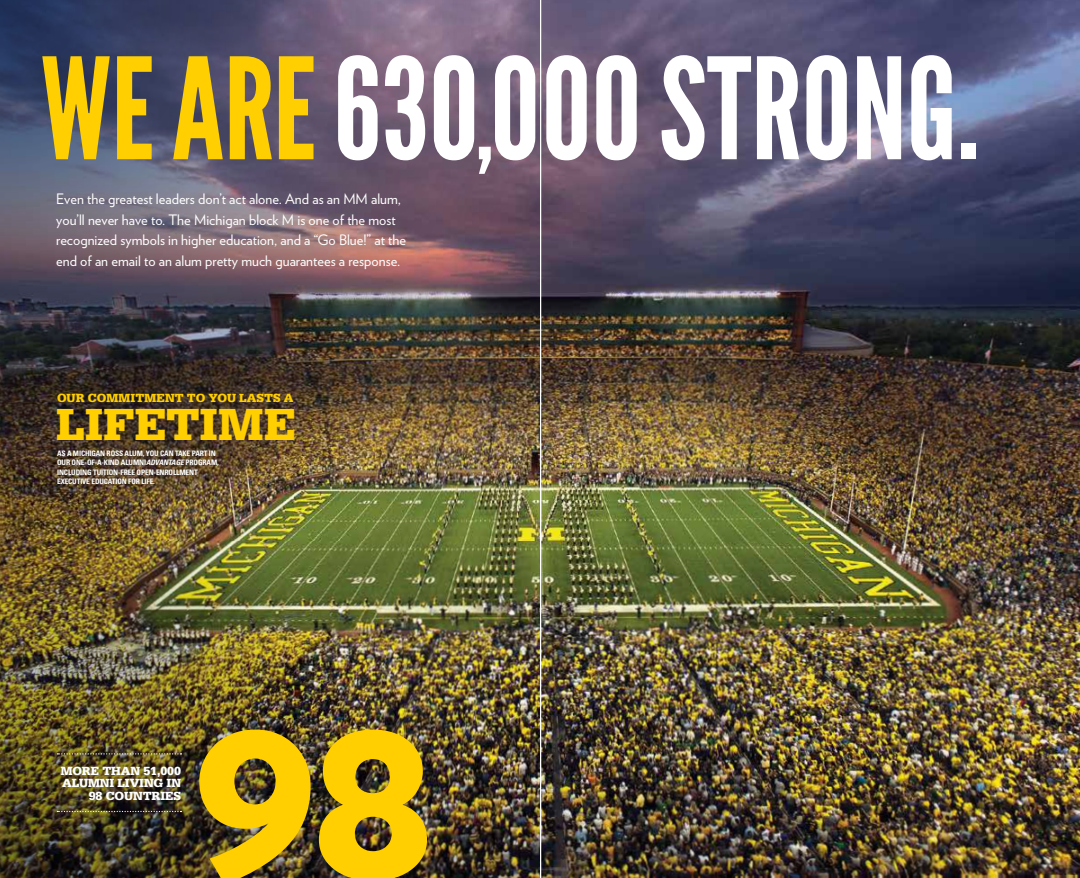
<style>
.page{position:relative;width:1080px;height:878px;background:#fff}
.page>*{position:absolute;margin:0;border:0;box-sizing:border-box;transform-origin:0 0}
.t1{font:140px "League Gothic";color:#fff}
.t2{font:900 47.5px "Serifa";letter-spacing:-.01em;color:#ffcf01}
.t3{font:14.38px/20.6px "Verlag";color:#fff}
.t4{font:900 12.5px/12.5px "Serifa";letter-spacing:-.01em;color:#fff;text-align:right}
.t5{font:900 12.5px "Serifa";color:#ffcf01}
.t6{font:700 condensed 7.5px/9.4px "Univers";letter-spacing:-.015em;color:#fff}
.s1{color:#ffcf01}
.s2{font-size:112.5px}
.s3{font-style:italic}
</style>
<div class="page">
<img style="left:405px;top:0;width:675px;height:878px">
<img style="left:0;top:540px;width:405px;height:338px">
<img style="left:0;top:0;width:540px;height:540px">
<img style="left:199px;top:729px;width:228px;height:149px">
<svg style="left:57px;top:753px;width:125px;height:1px"></svg>
<svg style="left:57px;top:810px;width:125px;height:2px"></svg>
<hr style="left:540px;top:0;width:1px;height:878px;background:#fff">
<h1 class="t1" style="left:41px;top:26px;width:940px"><span class="s1">WE ARE</span> 630<span class="s2">,</span>000 STRONG.</h1>
<p class="t3" style="left:56px;top:188px;width:351px">Even the greatest leaders don’t act alone. And as an MM alum, you’ll never have to. The Michigan block M is one of the most recognized symbols in higher education, and a “Go Blue!” at the end of an email to an alum pretty much guarantees a response.</p>
<p class="t5" style="left:57px;top:391px;width:238px">OUR COMMITMENT TO YOU LASTS A</p>
<h2 class="t2" style="left:56px;top:396px;width:241px">LIFETIME</h2>
<p class="t6" style="left:57px;top:448px;width:163px">AS A MICHIGAN ROSS ALUM, YOU CAN TAKE PART IN OUR ONE-OF-A-KIND ALUMNI<span class="s3">ADVANTAGE</span> PROGRAM, INCLUDING TUITION-FREE OPEN-ENROLLMENT EXECUTIVE EDUCATION FOR LIFE.</p>
<p class="t4" style="left:61px;top:764px;width:122px">MORE THAN 51,000<br>ALUMNI LIVING IN<br>98 COUNTRIES</p>
</div>
